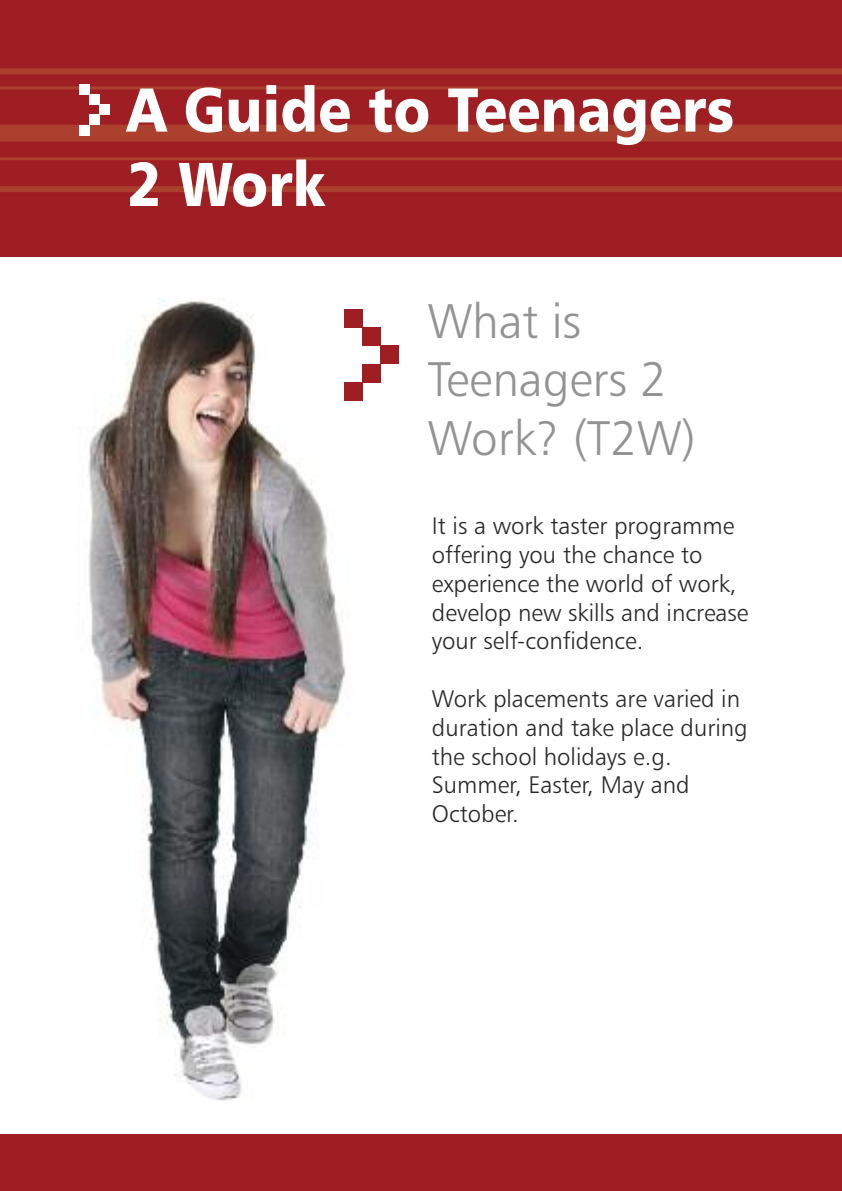
<style>
.page{position:relative;width:842px;height:1191px;background:#fff}
.page>*{position:absolute;margin:0;border:0;box-sizing:border-box;transform-origin:0 0}
.t1{font:62px/74.4px "Humanist 777 BT Black B";color:#fff;scale:.9 1}
.t2{font:48.6px/58.4px "Humanist 777 BT Light B";color:#939393}
.t3{font:24px/28.8px "Humanist 777 BT Light B";color:#272627}
</style>
<div class="page">
<img style="left:88px;top:299px;width:311px;height:802px">
<div style="left:0;top:0;width:842px;height:256px;background:#9f1e23"></div>
<div style="left:0;top:68px;width:842px;height:6px;background:#ab402e"></div>
<hr style="left:0;top:86px;width:842px;height:3px;background:#ab402e">
<hr style="left:0;top:157px;width:842px;height:3px;background:#ab402e">
<div style="left:0;top:186px;width:842px;height:6px;background:#ab402e"></div>
<div style="left:0;top:125px;width:842px;height:17px;background:#ab402e"></div>
<div style="left:99px;top:104px;width:11px;height:11px;background:#fff"></div>
<div style="left:89px;top:115px;width:10px;height:10px;background:#fff"></div>
<div style="left:79px;top:125px;width:10px;height:10px;background:#fff"></div>
<div style="left:89px;top:94px;width:10px;height:10px;background:#fff"></div>
<div style="left:79px;top:84px;width:10px;height:10px;background:#fff"></div>
<div style="left:381px;top:346px;width:18px;height:18px;background:#9f1e23"></div>
<div style="left:363px;top:364px;width:18px;height:18px;background:#9f1e23"></div>
<div style="left:344px;top:382px;width:19px;height:18px;background:#9f1e23"></div>
<div style="left:363px;top:328px;width:18px;height:18px;background:#9f1e23"></div>
<div style="left:344px;top:309px;width:19px;height:19px;background:#9f1e23"></div>
<div style="left:0;top:1134px;width:842px;height:57px;background:#9f1e23"></div>
<h1 class="t1" style="left:127px;top:78px;width:676px">A Guide to Teenagers<br>2 Work</h1>
<h2 class="t2" style="left:428px;top:296px;width:269px">What is<br>Teenagers 2<br>Work? (T2W)</h2>
<p class="t3" style="left:432px;top:513px;width:318px">It is a work taster programme offering you the chance to experience the world of work, develop new skills and increase your self-confidence.</p>
<p class="t3" style="left:432px;top:686px;width:317px">Work placements are varied in duration and take place during the school holidays e.g.<br>Summer, Easter, May and<br>October.</p>
</div>
